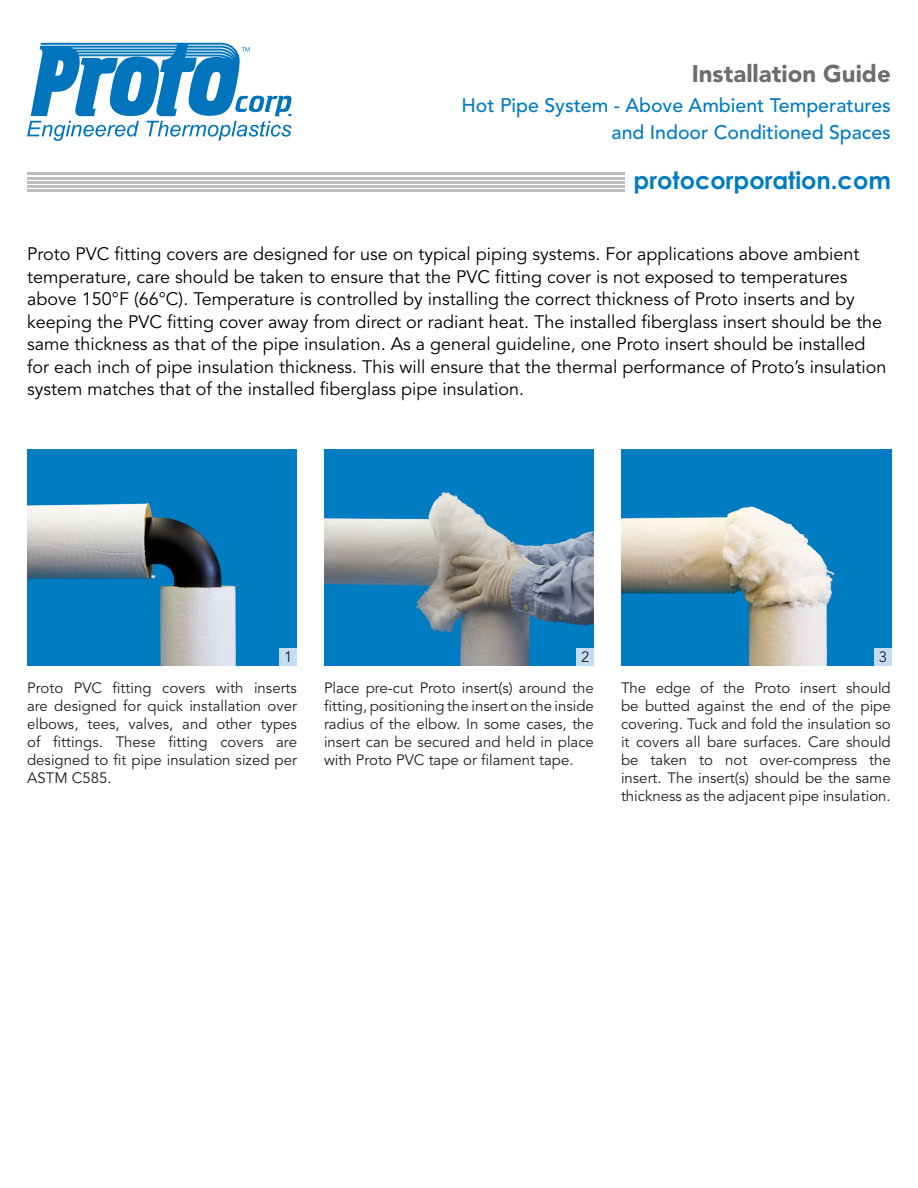
<style>
.page{position:relative;width:918px;height:1188px;background:#fff}
.page>*{position:absolute;margin:0;border:0;box-sizing:border-box;transform-origin:0 0}
.t1{font:700 24px "Century Gothic";color:#007cc2}
.t2{font:900 24px "Avenir";color:#6c6d70}
.t3{font:500 19.5px/27px "Avenir";color:#007cc2;text-align:right}
.t4{font:18px/22.5px "Avenir";color:#000}
.t5{font:15px/18px "Avenir";color:#231f20;text-align:justify}
</style>
<div class="page">
<hr style="left:27px;top:189px;width:597px;height:3px;background:#bcbdc0">
<hr style="left:27px;top:185px;width:597px;height:3px;background:#bcbdc0">
<hr style="left:27px;top:181px;width:597px;height:3px;background:#bcbdc0">
<hr style="left:27px;top:172px;width:597px;height:3px;background:#bcbdc0">
<hr style="left:27px;top:177px;width:597px;height:2px;background:#bcbdc0">
<svg style="left:27px;top:43px;width:265px;height:98px"></svg>
<img style="left:27px;top:449px;width:270px;height:216px">
<img style="left:324px;top:449px;width:270px;height:216px">
<img style="left:621px;top:449px;width:271px;height:216px">
<div style="left:280px;top:648px;width:17px;height:17px;background:#c4ddf2"></div>
<div style="left:577px;top:648px;width:17px;height:17px;background:#c4ddf2"></div>
<div style="left:874px;top:648px;width:18px;height:17px;background:#c4ddf2"></div>
<h1 class="t2" style="left:692px;top:60px;width:201px">Installation Guide</h1>
<p class="t3" style="left:461px;top:93px;width:431px">Hot Pipe System - Above Ambient Temperatures and Indoor Conditioned Spaces</p>
<h1 class="t1" style="left:634px;top:165px;width:259px">protocorporation.com</h1>
<p class="t4" style="left:27px;top:243px;width:861px">Proto PVC fitting covers are designed for use on typical piping systems. For applications above ambient temperature, care should be taken to ensure that the PVC fitting cover is not exposed to temperatures above 150°F (66°C). Temperature is controlled by installing the correct thickness of Proto inserts and by keeping the PVC fitting cover away from direct or radiant heat. The installed fiberglass insert should be the same thickness as that of the pipe insulation. As a general guideline, one Proto insert should be installed for each inch of pipe insulation thickness. This will ensure that the thermal performance of Proto’s insulation system matches that of the installed fiberglass pipe insulation.</p>
<p class="t5" style="left:284px;top:649px;width:10px">1</p>
<p class="t5" style="left:581px;top:649px;width:10px">2</p>
<p class="t5" style="left:879px;top:649px;width:10px">3</p>
<p class="t5" style="left:27px;top:679px;width:271px">Proto PVC fitting covers with inserts are designed for quick installation over elbows, tees, valves, and other types of fittings. These fitting covers are designed to fit pipe insulation sized per ASTM C585.</p>
<p class="t5" style="left:324px;top:679px;width:271px">Place pre-cut Proto insert(s) around the fitting, positioning the insert on the inside radius of the elbow. In some cases, the insert can be secured and held in place with Proto PVC tape or filament tape.</p>
<p class="t5" style="left:621px;top:679px;width:271px">The edge of the Proto insert should be butted against the end of the pipe covering. Tuck and fold the insulation so it covers all bare surfaces. Care should be taken to not over-compress the insert. The insert(s) should be the same thickness as the adjacent pipe insulation.</p>
</div>
